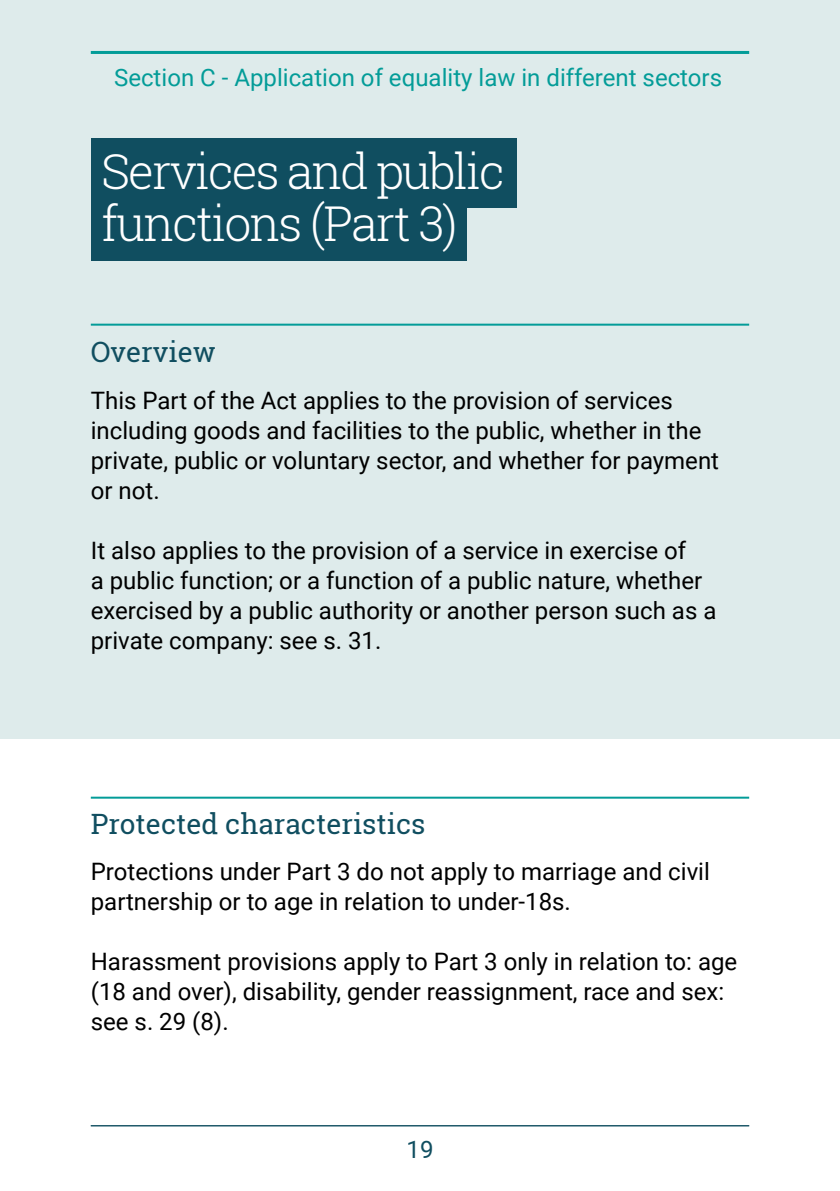
<style>
.page{position:relative;width:840px;height:1191px;background:#fff}
.page>*{position:absolute;margin:0;border:0;box-sizing:border-box;transform-origin:0 0}
.t1{font:300 48px/52px "Roboto Slab";letter-spacing:-.04em;color:#fff}
.t2{font:28px "Roboto Slab";color:#104e60}
.Body_copy{font:24px/30px "Roboto";color:#000}
.t3{font:24px "Roboto";color:#039c98}
.t4{font:24px "Roboto";color:#104e60}
</style>
<div class="page">
<div style="left:0;top:0;width:839px;height:738px;background:#deebeb"></div>
<div style="left:91px;top:191px;width:375px;height:69px;background:#104e60"></div>
<div style="left:91px;top:139px;width:425px;height:69px;background:#104e60"></div>
<hr style="left:91px;top:324px;width:657px;height:2px;background:#039c98">
<hr style="left:91px;top:796px;width:657px;height:2px;background:#039c98">
<hr style="left:91px;top:1125px;width:657px;height:1px;background:#104e60">
<hr style="left:91px;top:51px;width:657px;height:3px;background:#039c98">
<p class="t3" style="left:114px;top:60px;width:609px">Section C - Application of equality law in different sectors</p>
<h1 class="t1" style="left:101px;top:144px;width:404px">Services and public functions (Part 3)</h1>
<h2 class="t2" style="left:91px;top:332px;width:127px">Overview</h2>
<p class="Body_copy" style="left:91px;top:384px;width:629px">This Part of the Act applies to the provision of services including goods and facilities to the public, whether in the private, public or voluntary sector, and whether for payment or not.</p>
<p class="Body_copy" style="left:91px;top:534px;width:626px">It also applies to the provision of a service in exercise of<br>a public function; or a function of a public nature, whether exercised by a public authority or another person such as a private company: see s. 31.</p>
<h2 class="t2" style="left:91px;top:804px;width:336px">Protected characteristics</h2>
<p class="Body_copy" style="left:91px;top:855px;width:620px">Protections under Part 3 do not apply to marriage and civil partnership or to age in relation to under-18s.</p>
<p class="Body_copy" style="left:91px;top:945px;width:647px">Harassment provisions apply to Part 3 only in relation to: age (18 and over), disability, gender reassignment, race and sex: see s. 29 (8).</p>
<p class="t4" style="left:406px;top:1132px;width:28px">19</p>
</div>
